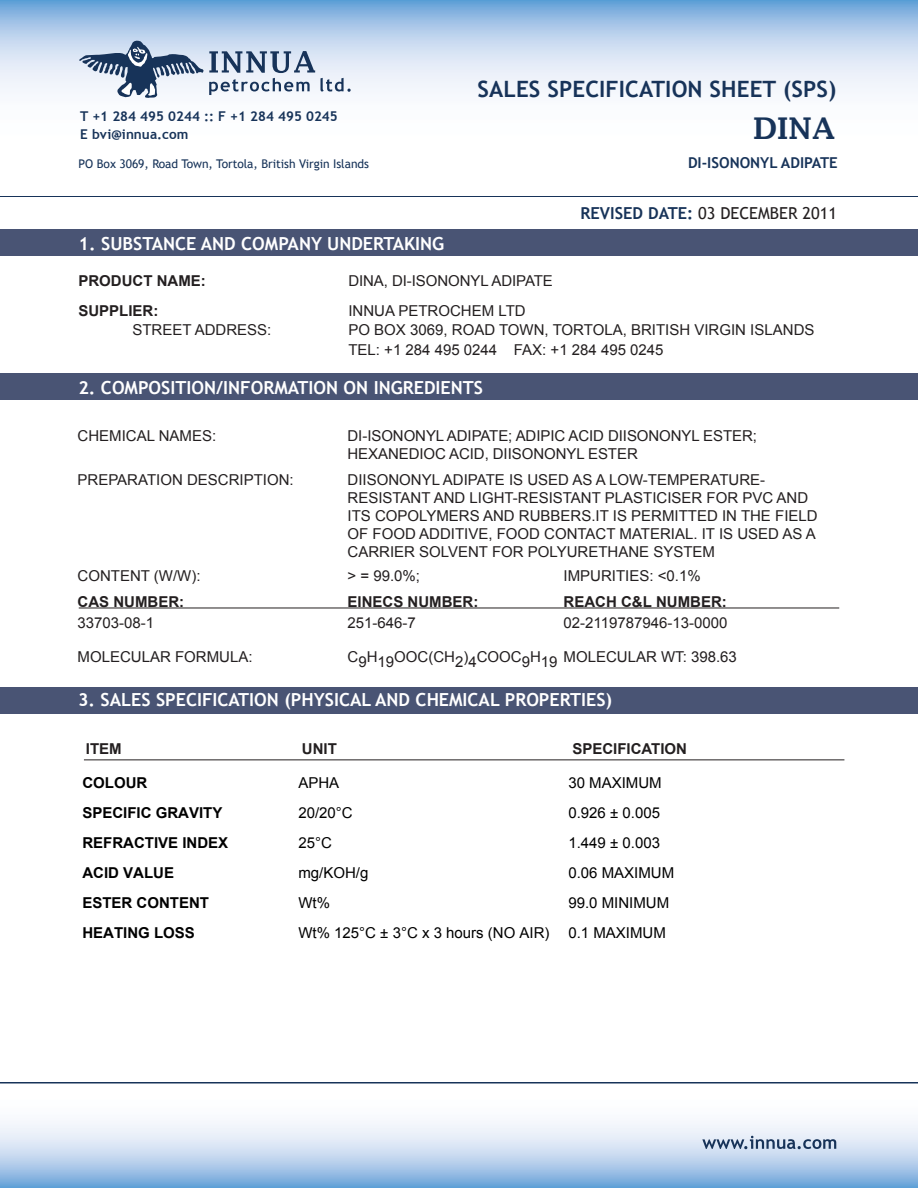
<style>
.page{position:relative;width:918px;height:1188px;background:#fff}
.page>*{position:absolute;margin:0;border:0;box-sizing:border-box;transform-origin:0 0}
.t1{font:600 30px "Lucida Fax";color:#173359}
.t2{font:700 22.5px "Trebuchet MS";letter-spacing:.005em;color:#173359}
.t3{font:700 18px "Trebuchet MS";color:#fff}
.t4{font:16.5px "Trebuchet MS";color:#231f20}
.t5{font:15px/18px "Arial";color:#231f20}
.t6{font:15px "Arial";color:#000}
.t7{font:700 15px "Arial";color:#231f20}
.t8{font:700 15px "Arial";color:#000}
.t9{font:700 15px "Trebuchet MS";color:#173359}
.t10{font:700 13.5px/18px "Trebuchet MS";letter-spacing:.005em;color:#173359}
.t11{font:12px "Trebuchet MS";letter-spacing:-.005em;color:#173359}
.s1{font-weight:700;color:#173359}
</style>
<div class="page">
<div style="left:0;top:374px;width:918px;height:26px;background:#495474"></div>
<div style="left:0;top:229px;width:918px;height:26px;background:#495474"></div>
<svg style="left:0;top:0;width:918px;height:92px;background:#bad2ed"></svg>
<svg style="left:0;top:1123px;width:918px;height:65px;background:#bcd3ed"></svg>
<svg style="left:702px;top:1136px;width:134px;height:13px;background:#9eadc3"></svg>
<hr style="left:0;top:196px;width:918px;height:1px;background:#173359">
<hr style="left:0;top:1083px;width:918px;height:1px;background:#173359">
<div style="left:1px;top:687px;width:917px;height:26px;background:#495474"></div>
<svg style="left:79px;top:40px;width:272px;height:58px"></svg>
<h2 class="t2" style="left:478px;top:75px;width:360px">SALES SPECIFICATION SHEET (SPS)</h2>
<p class="t10" style="left:80px;top:107px;width:259px">T +1 284 495 0244 :: F +1 284 495 0245<br>E bvi@innua.com</p>
<h1 class="t1" style="left:753px;top:111px;width:83px">DINA</h1>
<p class="t9" style="left:688px;top:154px;width:151px">DI-ISONONYL ADIPATE</p>
<p class="t4" style="left:580px;top:203px;width:258px"><span class="s1">REVISED DATE:</span> 03 DECEMBER 2011</p>
<p class="t11" style="left:79px;top:157px;width:292px">PO Box 3069, Road Town, Tortola, British Virgin Islands</p>
<p class="t3" style="left:79px;top:232px;width:367px">1. SUBSTANCE AND COMPANY UNDERTAKING</p>
<p class="t7" style="left:78px;top:271px;width:129px">PRODUCT NAME:</p>
<p class="t5" style="left:348px;top:272px;width:206px">DINA, DI-ISONONYL ADIPATE</p>
<p class="t7" style="left:78px;top:301px;width:82px">SUPPLIER:</p>
<p class="t5" style="left:348px;top:302px;width:179px">INNUA PETROCHEM LTD</p>
<p class="t5" style="left:132px;top:321px;width:140px">STREET ADDRESS:</p>
<p class="t5" style="left:348px;top:321px;width:468px;line-height:19.5px">PO BOX 3069, ROAD TOWN, TORTOLA, BRITISH VIRGIN ISLANDS<br>TEL: +1 284 495 0244 FAX: +1 284 495 0245</p>
<p class="t3" style="left:78px;top:376px;width:406px">2. COMPOSITION/INFORMATION ON INGREDIENTS</p>
<p class="t5" style="left:78px;top:427px;width:140px">CHEMICAL NAMES:</p>
<p class="t5" style="left:348px;top:427px;width:411px">DI-ISONONYL ADIPATE; ADIPIC ACID DIISONONYL ESTER;<br>HEXANEDIOC ACID, DIISONONYL ESTER</p>
<p class="t5" style="left:78px;top:470px;width:218px">PREPARATION DESCRIPTION:</p>
<p class="t5" style="left:348px;top:470px;width:472px">DIISONONYL ADIPATE IS USED AS A LOW-TEMPERATURE-RESISTANT AND LIGHT-RESISTANT PLASTICISER FOR PVC AND ITS COPOLYMERS AND RUBBERS.IT IS PERMITTED IN THE FIELD OF FOOD ADDITIVE, FOOD CONTACT MATERIAL. IT IS USED AS A CARRIER SOLVENT FOR POLYURETHANE SYSTEM</p>
<p class="t5" style="left:78px;top:567px;width:125px">CONTENT (W/W):</p>
<p class="t5" style="left:348px;top:567px;width:74px">&gt; = 99.0%;</p>
<p class="t5" style="left:564px;top:567px;width:139px">IMPURITIES: &lt;0.1%</p>
<p class="t7" style="left:78px;top:592px;width:108px">CAS NUMBER:</p>
<p class="t7" style="left:348px;top:592px;width:132px">EINECS NUMBER:</p>
<p class="t7" style="left:564px;top:592px;width:165px">REACH C&amp;L NUMBER:</p>
<p class="t5" style="left:78px;top:614px;width:78px">33703-08-1</p>
<p class="t5" style="left:348px;top:614px;width:70px">251-646-7</p>
<p class="t5" style="left:564px;top:614px;width:165px">02-2119787946-13-0000</p>
<p class="t5" style="left:78px;top:648px;width:177px">MOLECULAR FORMULA:</p>
<p class="t5" style="left:348px;top:648px;width:391px">C9H19OOC(CH2)4COOC9H19 MOLECULAR WT: 398.63</p>
<p class="t3" style="left:78px;top:688px;width:536px">3. SALES SPECIFICATION (PHYSICAL AND CHEMICAL PROPERTIES)</p>
<p class="t7" style="left:86px;top:739px;width:37px">ITEM</p>
<p class="t7" style="left:302px;top:739px;width:36px">UNIT</p>
<p class="t7" style="left:572px;top:739px;width:116px">SPECIFICATION</p>
<p class="t8" style="left:82px;top:773px;width:66px">COLOUR</p>
<p class="t6" style="left:298px;top:773px;width:42px">APHA</p>
<p class="t6" style="left:568px;top:773px;width:95px">30 MAXIMUM</p>
<p class="t8" style="left:82px;top:803px;width:142px">SPECIFIC GRAVITY</p>
<p class="t6" style="left:298px;top:803px;width:56px">20/20°C</p>
<p class="t6" style="left:568px;top:803px;width:93px">0.926 ± 0.005</p>
<p class="t8" style="left:82px;top:833px;width:147px">REFRACTIVE INDEX</p>
<p class="t6" style="left:298px;top:833px;width:35px">25°C</p>
<p class="t6" style="left:568px;top:833px;width:93px">1.449 ± 0.003</p>
<p class="t8" style="left:82px;top:863px;width:93px">ACID VALUE</p>
<p class="t6" style="left:298px;top:863px;width:72px">mg/KOH/g</p>
<p class="t6" style="left:568px;top:863px;width:107px">0.06 MAXIMUM</p>
<p class="t8" style="left:82px;top:893px;width:128px">ESTER CONTENT</p>
<p class="t6" style="left:298px;top:893px;width:33px">Wt%</p>
<p class="t6" style="left:568px;top:893px;width:102px">99.0 MINIMUM</p>
<p class="t8" style="left:82px;top:923px;width:114px">HEATING LOSS</p>
<p class="t6" style="left:298px;top:923px;width:253px">Wt% 125°C ± 3°C x 3 hours (NO AIR)</p>
<p class="t6" style="left:568px;top:923px;width:99px">0.1 MAXIMUM</p>
</div>
